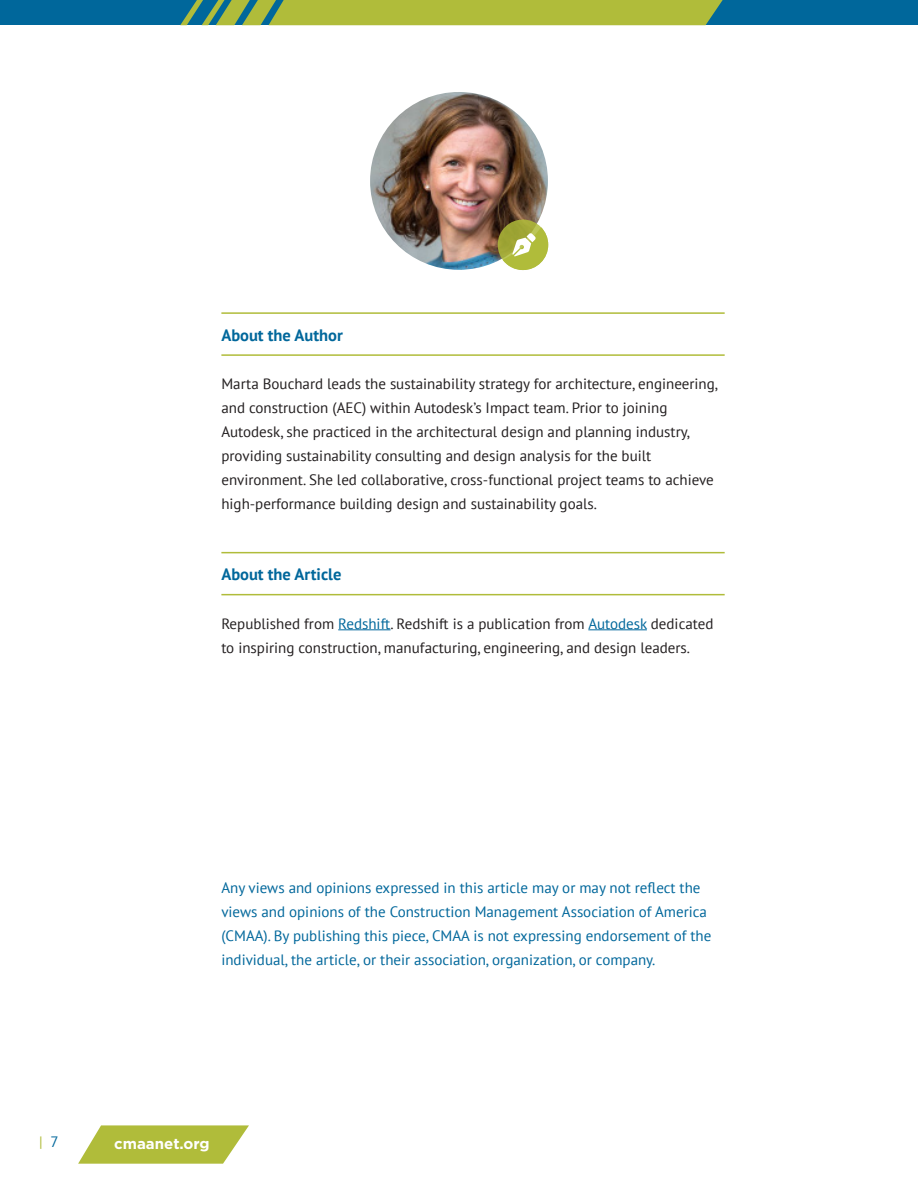
<style>
.page{position:relative;width:918px;height:1188px;background:#fff}
.page>*{position:absolute;margin:0;border:0;box-sizing:border-box;transform-origin:0 0}
.Heading_2{font:700 16.5px "PT Sans";color:#00679b}
.BodyText{font:15px/24px "PT Sans";color:#231f20}
.Heading_4{font:15px/24px "PT Sans";color:#00679b}
.t1{font:700 15px "Gotham";color:#fff}
.t2{font:15px "PT Sans";color:#b0bc3a}
.s1{color:#00679b}
</style>
<div class="page">
<svg style="left:78px;top:1125px;width:171px;height:39px;background:#bcc659"></svg>
<div style="left:0;top:0;width:918px;height:25px;background:#00679b"></div>
<svg style="left:180px;top:0;width:543px;height:25px;background:#9db343"></svg>
<hr style="left:221px;top:312px;width:504px;height:2px;background:#b0bc3a">
<hr style="left:221px;top:354px;width:504px;height:2px;background:#b0bc3a">
<hr style="left:221px;top:552px;width:504px;height:1px;background:#b0bc3a">
<hr style="left:221px;top:594px;width:504px;height:1px;background:#b0bc3a">
<hr style="left:338px;top:629px;width:53px;height:1px;background:#00679b">
<hr style="left:588px;top:629px;width:59px;height:1px;background:#00679b">
<img style="left:370px;top:92px;width:178px;height:178px;border-radius:89px">
<div style="left:498px;top:220px;width:50px;height:50px;background:#a2a836;border-radius:50%"></div>
<svg style="left:503px;top:227px;width:45px;height:43px"></svg>
<p class="Heading_2" style="left:221px;top:324px;width:123px">About the Author</p>
<p class="BodyText" style="left:221px;top:372px;width:498px">Marta Bouchard leads the sustainability strategy for architecture, engineering, and construction (AEC) within Autodesk’s Impact team. Prior to joining Autodesk, she practiced in the architectural design and planning industry, providing sustainability consulting and design analysis for the built environment. She led collaborative, cross-functional project teams to achieve high-performance building design and sustainability goals.</p>
<p class="Heading_2" style="left:221px;top:564px;width:121px">About the Article</p>
<p class="BodyText" style="left:221px;top:611px;width:494px">Republished from <span class="s1">Redshift</span>. Redshift is a publication from <span class="s1">Autodesk</span> dedicated to inspiring construction, manufacturing, engineering, and design leaders.</p>
<p class="Heading_4" style="left:221px;top:875px;width:492px">Any views and opinions expressed in this article may or may not reflect the views and opinions of the Construction Management Association of America (CMAA). By publishing this piece, CMAA is not expressing endorsement of the individual, the article, or their association, organization, or company.</p>
<p class="t2" style="left:39px;top:1132px;width:21px">| <span class="s1">7</span></p>
<p class="t1" style="left:114px;top:1134px;width:97px">cmaanet.org</p>
</div>
